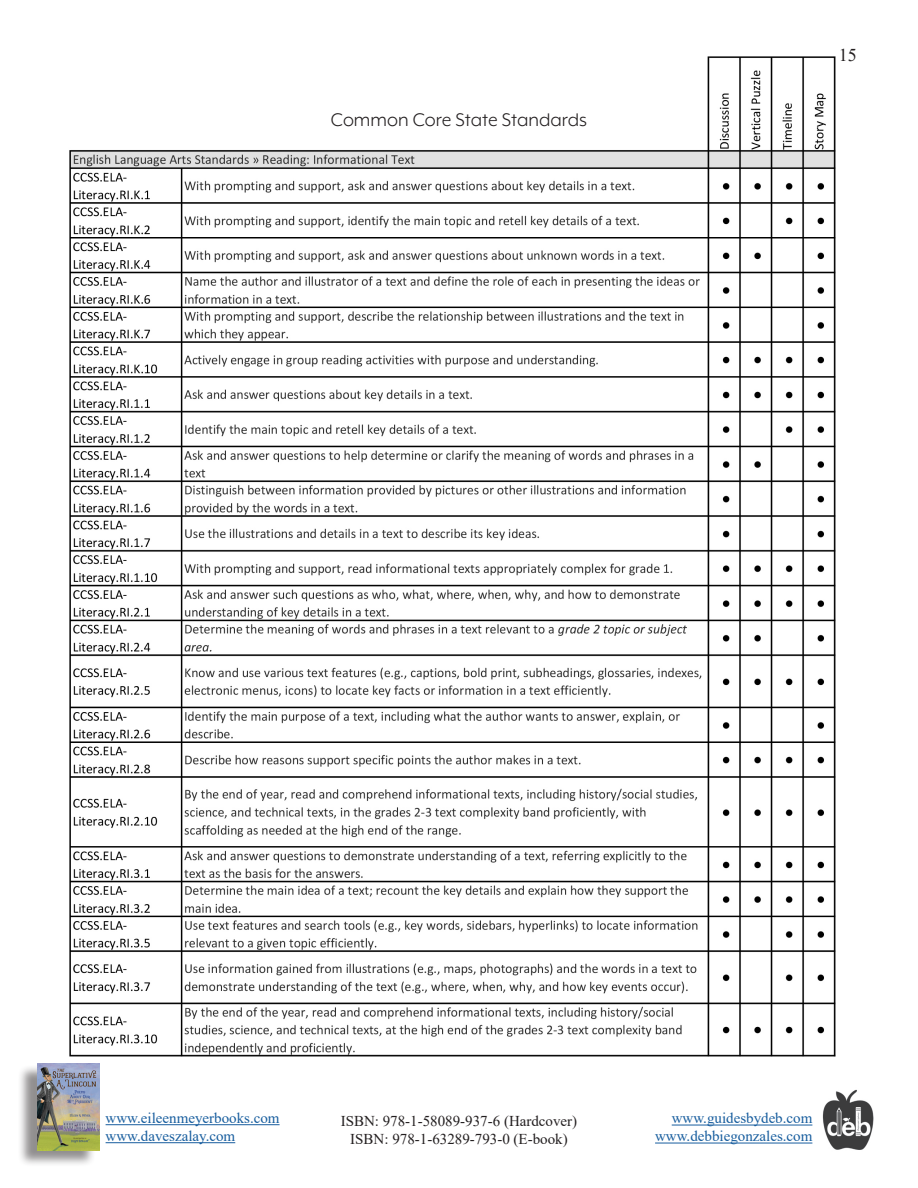
<style>
.page{position:relative;width:918px;height:1188px;background:#fff}
.page>*{position:absolute;margin:0;border:0;box-sizing:border-box;transform-origin:0 0}
.t1{font:21px "Mr Eaves XL Mod OT";color:#231f20}
.t2{font:18px "Times New Roman";color:#231f20}
.t3{font:15px/18px "Times New Roman";color:#175d9e;text-align:right}
.t4{font:15px/18px "Times New Roman";color:#231f20;text-align:center}
</style>
<div class="page">
<div style="left:17px;top:1064px;width:79px;height:103px;background:#231f20;opacity:.5"></div>
<img style="left:38px;top:1064px;width:62px;height:86px">
<img style="left:822px;top:1089px;width:51px;height:61px">
<hr style="left:672px;top:1125px;width:140px;height:1px;background:#175d9e">
<hr style="left:655px;top:1143px;width:157px;height:1px;background:#175d9e">
<hr style="left:106px;top:1124px;width:174px;height:1px;background:#175d9e">
<hr style="left:106px;top:1142px;width:129px;height:1px;background:#175d9e">
<img style="left:69px;top:56px;width:767px;height:1001px">
<p class="t1" style="left:331px;top:109px;width:258px">Common Core State Standards</p>
<p class="t2" style="left:839px;top:42px;width:19px">15</p>
<p class="t3" style="left:106px;top:1109px;width:175px;text-align:left">www.eileenmeyerbooks.com www.daveszalay.com</p>
<p class="t4" style="left:341px;top:1112px;width:238px">ISBN: 978-1-58089-937-6 (Hardcover)<br>ISBN: 978-1-63289-793-0 (E-book)</p>
<p class="t3" style="left:655px;top:1109px;width:159px">www.guidesbydeb.com www.debbiegonzales.com</p>
</div>
